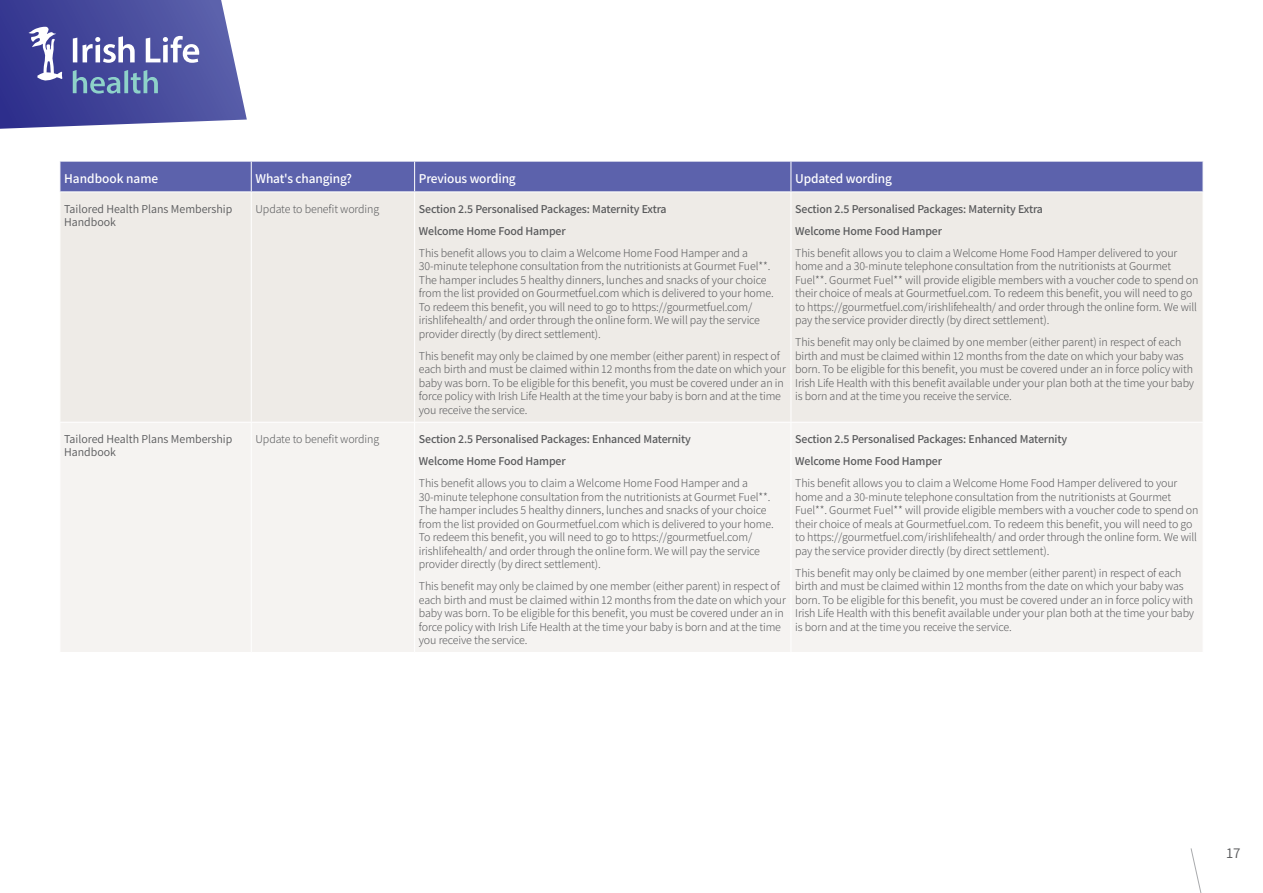
<style>
.page{position:relative;width:1263px;height:893px;background:#fff}
.page>*{position:absolute;margin:0;border:0;box-sizing:border-box;transform-origin:0 0}
.t1{font:15px "Assistant";color:#58595b}
.t2{font:600 13.5px "Assistant";letter-spacing:-.01em;color:#fff}
.t3{font:300 12px/13.5px "Assistant";letter-spacing:-.01em;color:#58595b}
.t4{font:600 12px/22px "Assistant";letter-spacing:-.01em;color:#58595b}
.t5{font:12px/13.5px "Assistant";color:#58595b}
</style>
<div class="page">
<div style="left:61px;top:162px;width:1142px;height:30px;background:#5c62ac"></div>
<div style="left:61px;top:193px;width:1142px;height:229px;background:#eeebe7"></div>
<div style="left:61px;top:423px;width:1141px;height:229px;background:#f5f3f1"></div>
<hr style="left:251px;top:192px;width:1px;height:230px;background:#fff">
<hr style="left:414px;top:192px;width:1px;height:230px;background:#fff">
<hr style="left:790px;top:192px;width:1px;height:230px;background:#fff">
<hr style="left:251px;top:423px;width:1px;height:229px;background:#fff">
<hr style="left:414px;top:423px;width:1px;height:229px;background:#fff">
<hr style="left:790px;top:423px;width:1px;height:229px;background:#fff">
<hr style="left:251px;top:161px;width:1px;height:31px;background:#fff">
<hr style="left:414px;top:161px;width:1px;height:31px;background:#fff">
<hr style="left:790px;top:161px;width:1px;height:31px;background:#fff">
<svg style="left:0;top:0;width:247px;height:129px;background:#6166aa"></svg>
<svg style="left:1190px;top:848px;width:12px;height:45px"></svg>
<p class="t2" style="left:64px;top:170px;width:96px">Handbook name</p>
<p class="t2" style="left:255px;top:170px;width:98px">What's changing?</p>
<p class="t2" style="left:419px;top:170px;width:98px">Previous wording</p>
<p class="t2" style="left:795px;top:170px;width:98px">Updated wording</p>
<p class="t5" style="left:64px;top:201px;width:170px">Tailored Health Plans Membership<br>Handbook</p>
<p class="t3" style="left:255px;top:201px;width:125px">Update to benefit wording</p>
<p class="t4" style="left:419px;top:197px;width:249px">Section 2.5 Personalised Packages: Maternity Extra<br>Welcome Home Food Hamper</p>
<p class="t3" style="left:419px;top:245px;width:356px">This benefit allows you to claim a Welcome Home Food Hamper and a 30-minute telephone consultation from the nutritionists at Gourmet Fuel**.<br>The hamper includes 5 healthy dinners, lunches and snacks of your choice from the list provided on Gourmetfuel.com which is delivered to your home.<br>To redeem this benefit, you will need to go to https://gourmetfuel.com/ irishlifehealth/ and order through the online form. We will pay the service provider directly (by direct settlement).</p>
<p class="t3" style="left:419px;top:348px;width:369px">This benefit may only be claimed by one member (either parent) in respect of each birth and must be claimed within 12 months from the date on which your baby was born. To be eligible for this benefit, you must be covered under an in force policy with Irish Life Health at the time your baby is born and at the time you receive the service.</p>
<p class="t4" style="left:795px;top:197px;width:249px">Section 2.5 Personalised Packages: Maternity Extra<br>Welcome Home Food Hamper</p>
<p class="t3" style="left:795px;top:245px;width:405px">This benefit allows you to claim a Welcome Home Food Hamper delivered to your home and a 30-minute telephone consultation from the nutritionists at Gourmet Fuel**. Gourmet Fuel** will provide eligible members with a voucher code to spend on their choice of meals at Gourmetfuel.com. To redeem this benefit, you will need to go to https://gourmetfuel.com/irishlifehealth/ and order through the online form. We will pay the service provider directly (by direct settlement).</p>
<p class="t3" style="left:795px;top:335px;width:400px">This benefit may only be claimed by one member (either parent) in respect of each birth and must be claimed within 12 months from the date on which your baby was born. To be eligible for this benefit, you must be covered under an in force policy with Irish Life Health with this benefit available under your plan both at the time your baby is born and at the time you receive the service.</p>
<p class="t5" style="left:64px;top:432px;width:170px">Tailored Health Plans Membership<br>Handbook</p>
<p class="t3" style="left:255px;top:432px;width:125px">Update to benefit wording</p>
<p class="t4" style="left:419px;top:427px;width:273px">Section 2.5 Personalised Packages: Enhanced Maternity<br>Welcome Home Food Hamper</p>
<p class="t3" style="left:419px;top:476px;width:356px">This benefit allows you to claim a Welcome Home Food Hamper and a 30-minute telephone consultation from the nutritionists at Gourmet Fuel**.<br>The hamper includes 5 healthy dinners, lunches and snacks of your choice from the list provided on Gourmetfuel.com which is delivered to your home.<br>To redeem this benefit, you will need to go to https://gourmetfuel.com/ irishlifehealth/ and order through the online form. We will pay the service provider directly (by direct settlement).</p>
<p class="t3" style="left:419px;top:579px;width:369px">This benefit may only be claimed by one member (either parent) in respect of each birth and must be claimed within 12 months from the date on which your baby was born. To be eligible for this benefit, you must be covered under an in force policy with Irish Life Health at the time your baby is born and at the time you receive the service.</p>
<p class="t4" style="left:795px;top:427px;width:273px">Section 2.5 Personalised Packages: Enhanced Maternity<br>Welcome Home Food Hamper</p>
<p class="t3" style="left:795px;top:476px;width:405px">This benefit allows you to claim a Welcome Home Food Hamper delivered to your home and a 30-minute telephone consultation from the nutritionists at Gourmet Fuel**. Gourmet Fuel** will provide eligible members with a voucher code to spend on their choice of meals at Gourmetfuel.com. To redeem this benefit, you will need to go to https://gourmetfuel.com/irishlifehealth/ and order through the online form. We will pay the service provider directly (by direct settlement).</p>
<p class="t3" style="left:795px;top:565px;width:400px">This benefit may only be claimed by one member (either parent) in respect of each birth and must be claimed within 12 months from the date on which your baby was born. To be eligible for this benefit, you must be covered under an in force policy with Irish Life Health with this benefit available under your plan both at the time your baby is born and at the time you receive the service.</p>
<p class="t1" style="left:1226px;top:843px;width:16px">17</p>
</div>
